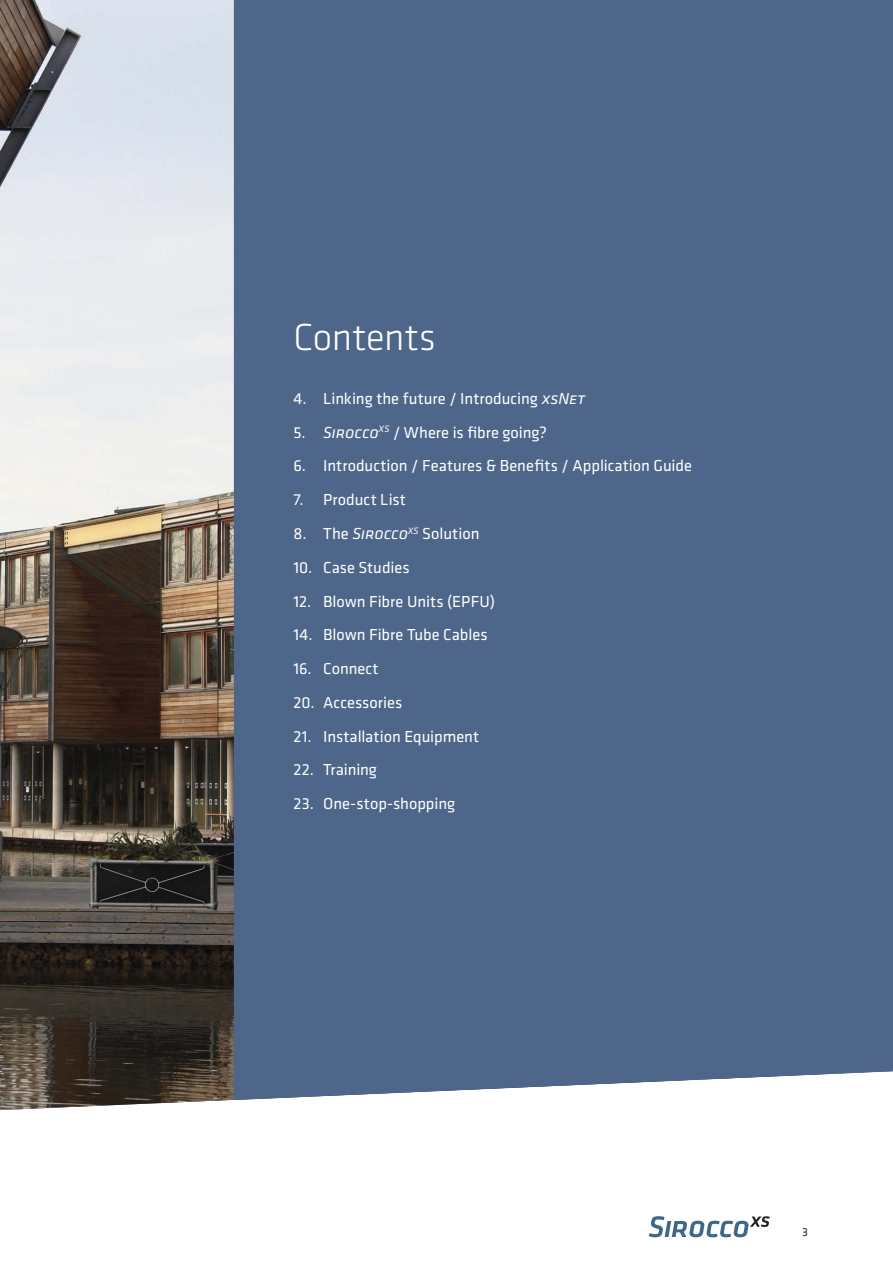
<style>
.page{position:relative;width:893px;height:1263px;background:#fff}
.page>*{position:absolute;margin:0;border:0;box-sizing:border-box;transform-origin:0 0}
.t1{font:300 39px "Klavika";letter-spacing:-.01em;color:#fff}
.t2{font:16.5px "Klavika";color:#fff}
.t3{font:12px "Klavika";color:#222221}
.s1{font-style:italic}
</style>
<div class="page">
<img style="left:0;top:0;width:234px;height:1111px">
<div style="left:234px;top:0;width:659px;height:1100px;background:#4d6689"></div>
<svg style="left:649px;top:1216px;width:121px;height:21px"></svg>
<h1 class="t1" style="left:293px;top:322px;width:144px">Contents</h1>
<p class="t2" style="left:293px;top:392px;width:293px">4. Linking the future / Introducing <span class="s1">xsNet</span></p>
<p class="t2" style="left:293px;top:426px;width:255px">5. <span class="s1">Sirocco</span><sup>XS</sup> / Where is fibre going?</p>
<p class="t2" style="left:293px;top:460px;width:400px">6. Introduction / Features &amp; Benefits / Application Guide</p>
<p class="t2" style="left:293px;top:493px;width:114px">7. Product List</p>
<p class="t2" style="left:293px;top:527px;width:188px">8. The <span class="s1">Sirocco</span><sup>XS</sup> Solution</p>
<p class="t2" style="left:293px;top:561px;width:118px">10. Case Studies</p>
<p class="t2" style="left:293px;top:595px;width:203px">12. Blown Fibre Units (EPFU)</p>
<p class="t2" style="left:293px;top:628px;width:196px">14. Blown Fibre Tube Cables</p>
<p class="t2" style="left:293px;top:662px;width:87px">16. Connect</p>
<p class="t2" style="left:293px;top:696px;width:110px">20. Accessories</p>
<p class="t2" style="left:293px;top:730px;width:187px">21. Installation Equipment</p>
<p class="t2" style="left:293px;top:763px;width:85px">22. Training</p>
<p class="t2" style="left:293px;top:797px;width:163px">23. One-stop-shopping</p>
<p class="t3" style="left:802px;top:1228px;width:7px">3</p>
</div>
